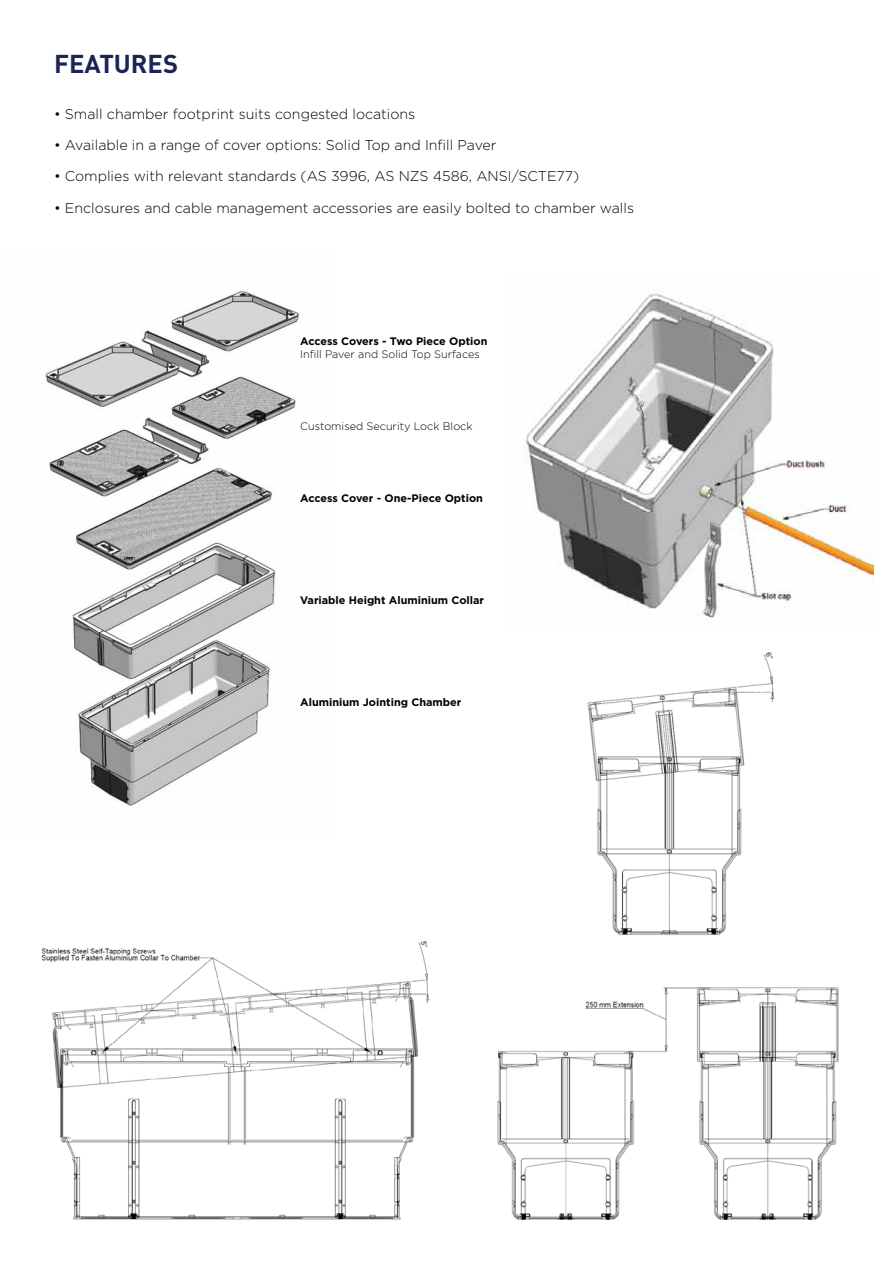
<style>
.page{position:relative;width:893px;height:1263px;background:#fff}
.page>*{position:absolute;margin:0;border:0;box-sizing:border-box;transform-origin:0 0}
.t1{font:700 25.5px "DIN Pro";color:#1c2355}
.t2{font:300 14.1px "Gotham";color:#000}
.t3{font:700 10.8px "Gotham";color:#000}
.t4{font:300 10.8px "Gotham";color:#000}
</style>
<div class="page">
<img style="left:526px;top:293px;width:347px;height:326px">
<img style="left:45px;top:291px;width:255px;height:515px">
<img style="left:587px;top:652px;width:188px;height:283px">
<img style="left:41px;top:941px;width:389px;height:279px">
<img style="left:497px;top:987px;width:342px;height:233px">
<h1 class="t1" style="left:54px;top:47px;width:124px">FEATURES</h1>
<p class="t2" style="left:54px;top:106px;width:363px">• Small chamber footprint suits congested locations</p>
<p class="t2" style="left:54px;top:138px;width:444px">• Available in a range of cover options: Solid Top and Infill Paver</p>
<p class="t2" style="left:54px;top:169px;width:527px">• Complies with relevant standards (AS 3996, AS NZS 4586, ANSI/SCTE77)</p>
<p class="t2" style="left:54px;top:200px;width:582px">• Enclosures and cable management accessories are easily bolted to chamber walls</p>
<p class="t3" style="left:300px;top:335px;width:189px">Access Covers - Two Piece Option</p>
<p class="t4" style="left:300px;top:348px;width:181px">Infill Paver and Solid Top Surfaces</p>
<p class="t4" style="left:300px;top:420px;width:174px">Customised Security Lock Block</p>
<p class="t3" style="left:300px;top:492px;width:184px">Access Cover - One-Piece Option</p>
<p class="t3" style="left:300px;top:594px;width:185px">Variable Height Aluminium Collar</p>
<p class="t3" style="left:300px;top:696px;width:163px">Aluminium Jointing Chamber</p>
</div>
